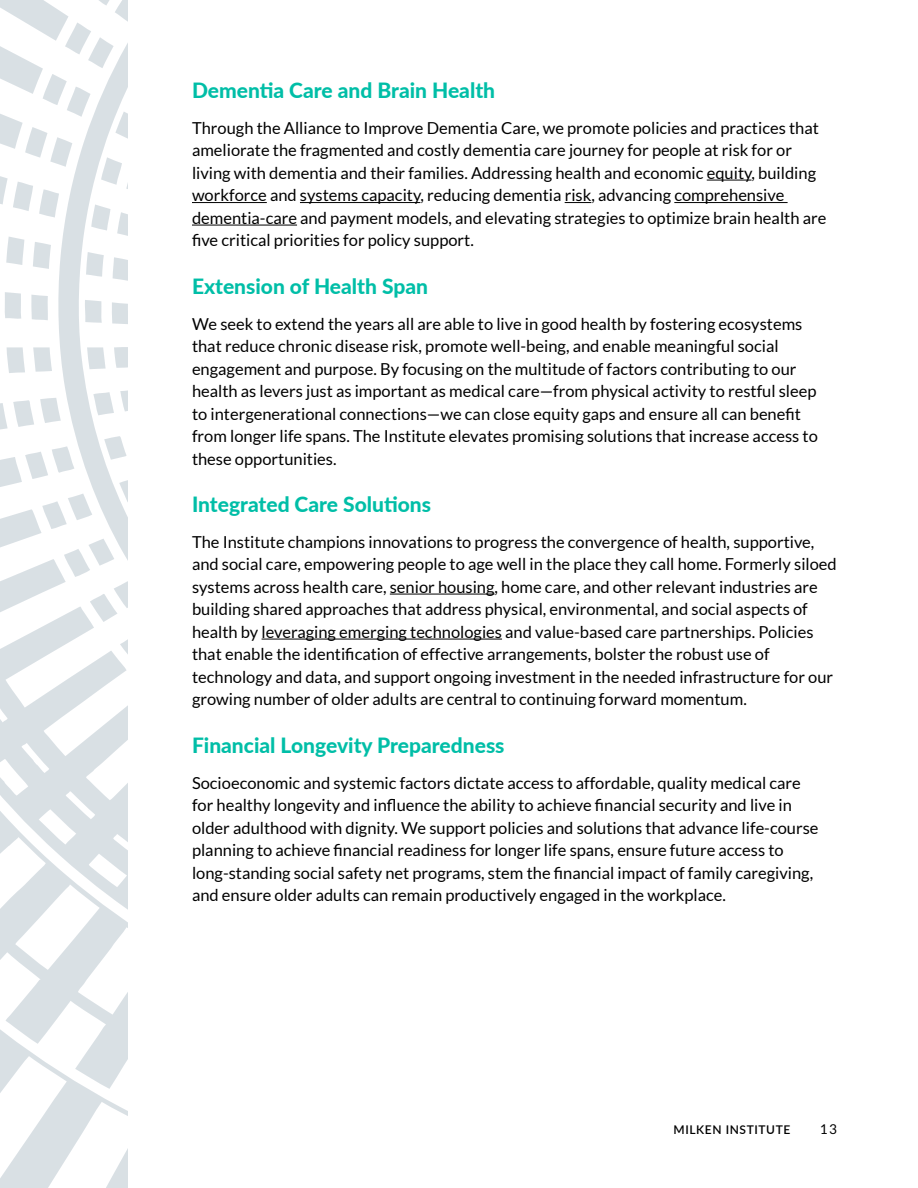
<style>
.page{position:relative;width:918px;height:1188px;background:#fff}
.page>*{position:absolute;margin:0;border:0;box-sizing:border-box;transform-origin:0 0}
.t1{font:800 21px "Lato";color:#00bea7}
.t2{font:16.5px/22.5px "Lato";color:#000}
.t3{font:13.5px "Lato";color:#000}
.t4{font:600 12px "Lato";letter-spacing:.05em;color:#000}
</style>
<div class="page">
<hr style="left:707px;top:180px;width:45px;height:1px;background:#000">
<hr style="left:192px;top:202px;width:75px;height:1px;background:#000">
<hr style="left:300px;top:202px;width:120px;height:1px;background:#000">
<svg style="left:565px;top:202px;width:26px;height:1px"></svg>
<hr style="left:674px;top:202px;width:114px;height:1px;background:#000">
<hr style="left:192px;top:225px;width:105px;height:1px;background:#000">
<hr style="left:390px;top:594px;width:105px;height:1px;background:#000">
<hr style="left:262px;top:639px;width:240px;height:1px;background:#000">
<svg style="left:0;top:0;width:128px;height:1188px"></svg>
<p class="t1" style="left:192px;top:75px;width:305px">Dementia Care and Brain Health</p>
<p class="t2" style="left:192px;top:117px;width:636px">Through the Alliance to Improve Dementia Care, we promote policies and practices that ameliorate the fragmented and costly dementia care journey for people at risk for or living with dementia and their families. Addressing health and economic equity, building workforce and systems capacity, reducing dementia risk, advancing comprehensive dementia-care and payment models, and elevating strategies to optimize brain health are five critical priorities for policy support.</p>
<p class="t1" style="left:192px;top:270px;width:238px">Extension of Health Span</p>
<p class="t2" style="left:192px;top:312px;width:627px">We seek to extend the years all are able to live in good health by fostering ecosystems that reduce chronic disease risk, promote well-being, and enable meaningful social engagement and purpose. By focusing on the multitude of factors contributing to our health as levers just as important as medical care—from physical activity to restful sleep to intergenerational connections—we can close equity gaps and ensure all can benefit from longer life spans. The Institute elevates promising solutions that increase access to these opportunities.</p>
<p class="t1" style="left:192px;top:489px;width:241px">Integrated Care Solutions</p>
<p class="t2" style="left:192px;top:531px;width:646px">The Institute champions innovations to progress the convergence of health, supportive, and social care, empowering people to age well in the place they call home. Formerly siloed systems across health care, senior housing, home care, and other relevant industries are building shared approaches that address physical, environmental, and social aspects of health by leveraging emerging technologies and value-based care partnerships. Policies that enable the identification of effective arrangements, bolster the robust use of technology and data, and support ongoing investment in the needed infrastructure for our growing number of older adults are central to continuing forward momentum.</p>
<p class="t1" style="left:192px;top:729px;width:314px">Financial Longevity Preparedness</p>
<p class="t2" style="left:192px;top:771px;width:628px">Socioeconomic and systemic factors dictate access to affordable, quality medical care for healthy longevity and influence the ability to achieve financial security and live in older adulthood with dignity. We support policies and solutions that advance life-course planning to achieve financial readiness for longer life spans, ensure future access to long-standing social safety net programs, stem the financial impact of family caregiving, and ensure older adults can remain productively engaged in the workplace.</p>
<p class="t4" style="left:673px;top:1121px;width:118px">MILKEN INSTITUTE</p>
<p class="t3" style="left:820px;top:1122px;width:19px">13</p>
</div>
